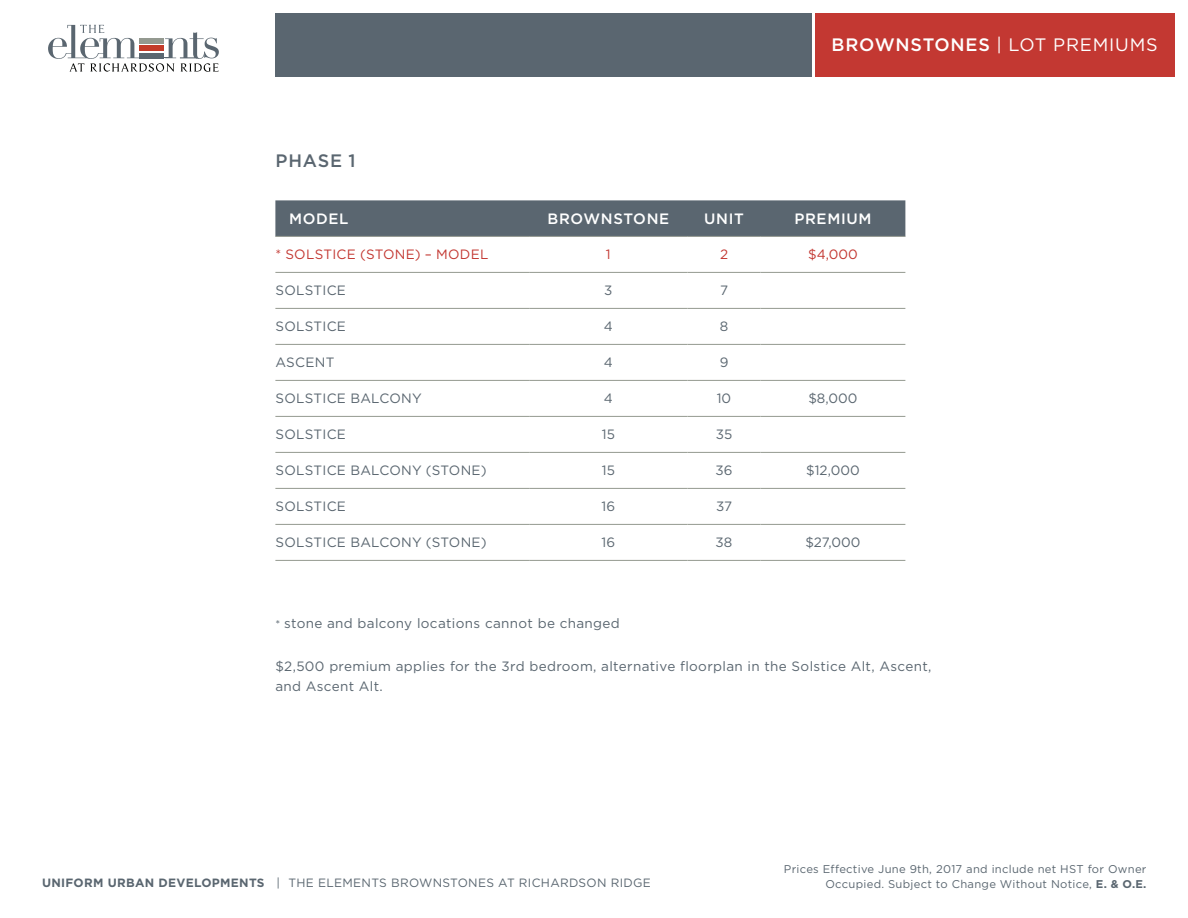
<style>
.page{position:relative;width:1188px;height:918px;background:#fff}
.page>*{position:absolute;margin:0;border:0;box-sizing:border-box;transform-origin:0 0}
.t1{font:18px "Gotham Pro";letter-spacing:.045em;color:#fff}
.t2{font:500 18px "Gotham Pro";letter-spacing:.045em;color:#5a6670}
.Subheading{font:500 15px "Gotham Pro";letter-spacing:.045em;color:#fff}
.Body_Copy{font:13.5px "Gotham Pro";letter-spacing:.02em;color:#5a6670}
.Subheading-2{font:13.5px/19.5px "Gotham Pro";letter-spacing:.025em;color:#5a6670}
.Body{font:13.5px "Gotham Pro";letter-spacing:.025em;color:#5a6670}
.Body_Copy-2{font:13.5px "Gotham Pro";letter-spacing:.02em;color:#c33832}
.t3{font:12px "Gotham Pro";letter-spacing:.025em;color:#5a6670}
.t4{font:11.25px/15px "Gotham Pro";letter-spacing:.025em;color:#5a6670;text-align:right}
.s1{font-weight:500}
.s2{font-size:11.25px}
.s3{font-weight:700}
</style>
<div class="page">
<svg style="left:48px;top:25px;width:171px;height:47px"></svg>
<div style="left:275px;top:13px;width:537px;height:63px;background:#5a6670"></div>
<div style="left:275px;top:200px;width:630px;height:36px;background:#5a6670"></div>
<hr style="left:275px;top:272px;width:254px;height:1px;background:#949990">
<hr style="left:529px;top:272px;width:159px;height:1px;background:#949990">
<hr style="left:688px;top:272px;width:72px;height:1px;background:#949990">
<hr style="left:760px;top:272px;width:145px;height:1px;background:#949990">
<hr style="left:275px;top:308px;width:254px;height:1px;background:#949990">
<hr style="left:529px;top:308px;width:159px;height:1px;background:#949990">
<hr style="left:688px;top:308px;width:72px;height:1px;background:#949990">
<hr style="left:760px;top:308px;width:145px;height:1px;background:#949990">
<hr style="left:275px;top:344px;width:254px;height:1px;background:#949990">
<hr style="left:529px;top:344px;width:159px;height:1px;background:#949990">
<hr style="left:688px;top:344px;width:72px;height:1px;background:#949990">
<hr style="left:760px;top:344px;width:145px;height:1px;background:#949990">
<hr style="left:275px;top:380px;width:254px;height:1px;background:#949990">
<hr style="left:529px;top:380px;width:159px;height:1px;background:#949990">
<hr style="left:688px;top:380px;width:72px;height:1px;background:#949990">
<hr style="left:760px;top:380px;width:145px;height:1px;background:#949990">
<hr style="left:275px;top:416px;width:254px;height:1px;background:#949990">
<hr style="left:529px;top:416px;width:159px;height:1px;background:#949990">
<hr style="left:688px;top:416px;width:72px;height:1px;background:#949990">
<hr style="left:760px;top:416px;width:145px;height:1px;background:#949990">
<hr style="left:275px;top:452px;width:254px;height:1px;background:#949990">
<hr style="left:529px;top:452px;width:159px;height:1px;background:#949990">
<hr style="left:688px;top:452px;width:72px;height:1px;background:#949990">
<hr style="left:760px;top:452px;width:145px;height:1px;background:#949990">
<hr style="left:275px;top:488px;width:254px;height:1px;background:#949990">
<hr style="left:529px;top:488px;width:159px;height:1px;background:#949990">
<hr style="left:688px;top:488px;width:72px;height:1px;background:#949990">
<hr style="left:760px;top:488px;width:145px;height:1px;background:#949990">
<hr style="left:275px;top:524px;width:254px;height:1px;background:#949990">
<hr style="left:529px;top:524px;width:159px;height:1px;background:#949990">
<hr style="left:688px;top:524px;width:72px;height:1px;background:#949990">
<hr style="left:760px;top:524px;width:145px;height:1px;background:#949990">
<hr style="left:275px;top:560px;width:254px;height:1px;background:#949990">
<hr style="left:529px;top:560px;width:159px;height:1px;background:#949990">
<hr style="left:688px;top:560px;width:72px;height:1px;background:#949990">
<hr style="left:760px;top:560px;width:145px;height:1px;background:#949990">
<hr style="left:275px;top:236px;width:254px;height:1px;background:#949990">
<hr style="left:529px;top:236px;width:159px;height:1px;background:#949990">
<hr style="left:688px;top:236px;width:72px;height:1px;background:#949990">
<hr style="left:760px;top:236px;width:145px;height:1px;background:#949990">
<div style="left:815px;top:13px;width:359px;height:63px;background:#c33832"></div>
<p class="t2" style="left:276px;top:150px;width:82px">PHASE 1</p>
<p class="t1" style="left:832px;top:35px;width:328px"><span class="s1">BROWNSTONES</span> | LOT PREMIUMS</p>
<h1 class="t1" style="left:844px;top:35px;width:303px"><span class="s1">PRICE LIST |</span> ELEMENTS FLATS</h1>
<p class="Subheading" style="left:289px;top:210px;width:61px">MODEL</p>
<p class="Subheading" style="left:548px;top:210px;width:123px">BROWNSTONE</p>
<p class="Subheading" style="left:704px;top:210px;width:41px">UNIT</p>
<p class="Subheading" style="left:794px;top:210px;width:79px">PREMIUM</p>
<p class="Body_Copy-2" style="left:275px;top:247px;width:215px">* SOLSTICE (STONE) – MODEL</p>
<p class="Body_Copy-2" style="left:606px;top:247px;width:6px">1</p>
<p class="Body_Copy-2" style="left:720px;top:247px;width:10px">2</p>
<p class="Body_Copy-2" style="left:808px;top:247px;width:51px">$4,000</p>
<p class="Body_Copy" style="left:276px;top:283px;width:72px">SOLSTICE</p>
<p class="Body_Copy" style="left:604px;top:283px;width:10px">3</p>
<p class="Body_Copy" style="left:720px;top:283px;width:10px">7</p>
<p class="Body_Copy" style="left:276px;top:319px;width:72px">SOLSTICE</p>
<p class="Body_Copy" style="left:604px;top:319px;width:11px">4</p>
<p class="Body_Copy" style="left:720px;top:319px;width:10px">8</p>
<p class="Body_Copy" style="left:276px;top:355px;width:60px">ASCENT</p>
<p class="Body_Copy" style="left:604px;top:355px;width:11px">4</p>
<p class="Body_Copy" style="left:720px;top:355px;width:10px">9</p>
<p class="Body_Copy" style="left:276px;top:391px;width:148px">SOLSTICE BALCONY</p>
<p class="Body_Copy" style="left:604px;top:391px;width:11px">4</p>
<p class="Body_Copy" style="left:717px;top:391px;width:16px">10</p>
<p class="Body_Copy" style="left:808px;top:391px;width:51px">$8,000</p>
<p class="Body_Copy" style="left:276px;top:427px;width:72px">SOLSTICE</p>
<p class="Body_Copy" style="left:602px;top:427px;width:15px">15</p>
<p class="Body_Copy" style="left:716px;top:427px;width:18px">35</p>
<p class="Body_Copy" style="left:276px;top:463px;width:213px">SOLSTICE BALCONY (STONE)</p>
<p class="Body_Copy" style="left:602px;top:463px;width:15px">15</p>
<p class="Body_Copy" style="left:716px;top:463px;width:19px">36</p>
<p class="Body_Copy" style="left:806px;top:463px;width:55px">$12,000</p>
<p class="Body_Copy" style="left:276px;top:499px;width:72px">SOLSTICE</p>
<p class="Body_Copy" style="left:602px;top:499px;width:15px">16</p>
<p class="Body_Copy" style="left:716px;top:499px;width:17px">37</p>
<p class="Body_Copy" style="left:276px;top:535px;width:213px">SOLSTICE BALCONY (STONE)</p>
<p class="Body_Copy" style="left:602px;top:535px;width:15px">16</p>
<p class="Body_Copy" style="left:716px;top:535px;width:18px">38</p>
<p class="Body_Copy" style="left:805px;top:535px;width:57px">$27,000</p>
<p class="Body" style="left:275px;top:616px;width:346px"><span class="s2">*</span> stone and balcony locations cannot be changed</p>
<p class="Subheading-2" style="left:275px;top:657px;width:658px">$2,500 premium applies for the 3rd bedroom, alternative floorplan in the Solstice Alt, Ascent, and Ascent Alt.</p>
<p class="t3" style="left:42px;top:876px;width:611px"><span class="s3">UNIFORM URBAN DEVELOPMENTS</span> | THE ELEMENTS BROWNSTONES AT RICHARDSON RIDGE</p>
<p class="t4" style="left:784px;top:861px;width:364px">Prices Effective June 9th, 2017 and include net HST for Owner<br>Occupied. Subject to Change Without Notice, <span class="s3">E. &amp; O.E.</span></p>
</div>
